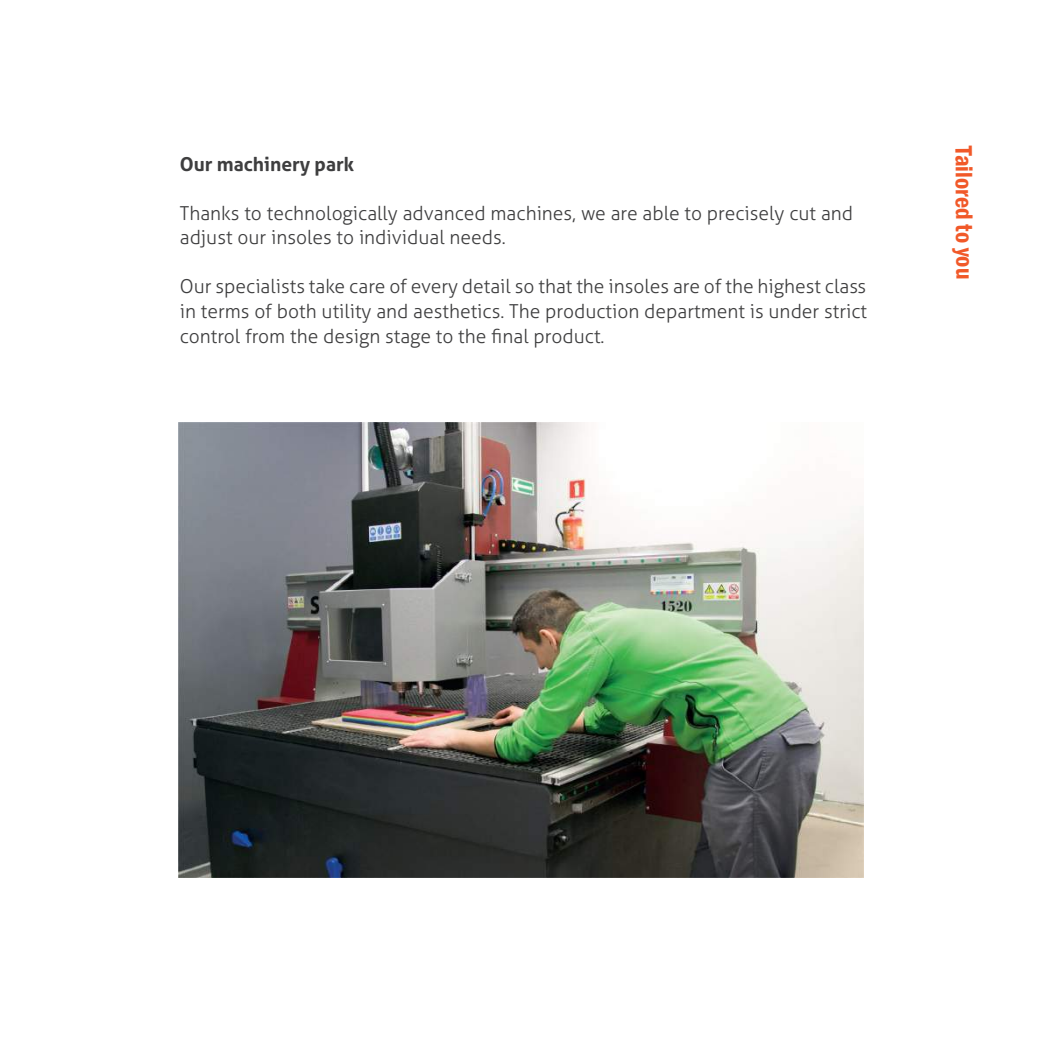
<style>
.page{position:relative;width:1042px;height:1042px;background:#fff}
.page>*{position:absolute;margin:0;border:0;box-sizing:border-box;transform-origin:0 0}
.t1{font:600 condensed 24.5px "Franklin Gothic";letter-spacing:-.01em;color:#f15929}
.t2{font:300 19.25px/24.5px "Aller";color:#3e3e3f}
.t3{font:700 19.25px "Aller";color:#3e3e3f}
</style>
<div class="page">
<img style="left:178px;top:422px;width:686px;height:456px">
<p class="t3" style="left:180px;top:152px;width:176px">Our machinery park</p>
<p class="t2" style="left:180px;top:201px;width:675px">Thanks to technologically advanced machines, we are able to precisely cut and adjust our insoles to individual needs.</p>
<p class="t2" style="left:180px;top:274px;width:689px;text-align:justify">Our specialists take care of every detail so that the insoles are of the highest class in terms of both utility and aesthetics. The production department is under strict control from the design stage to the final product.</p>
<p class="t1" style="left:980px;top:146px;width:135px;rotate:90deg">Tailored to you</p>
</div>
